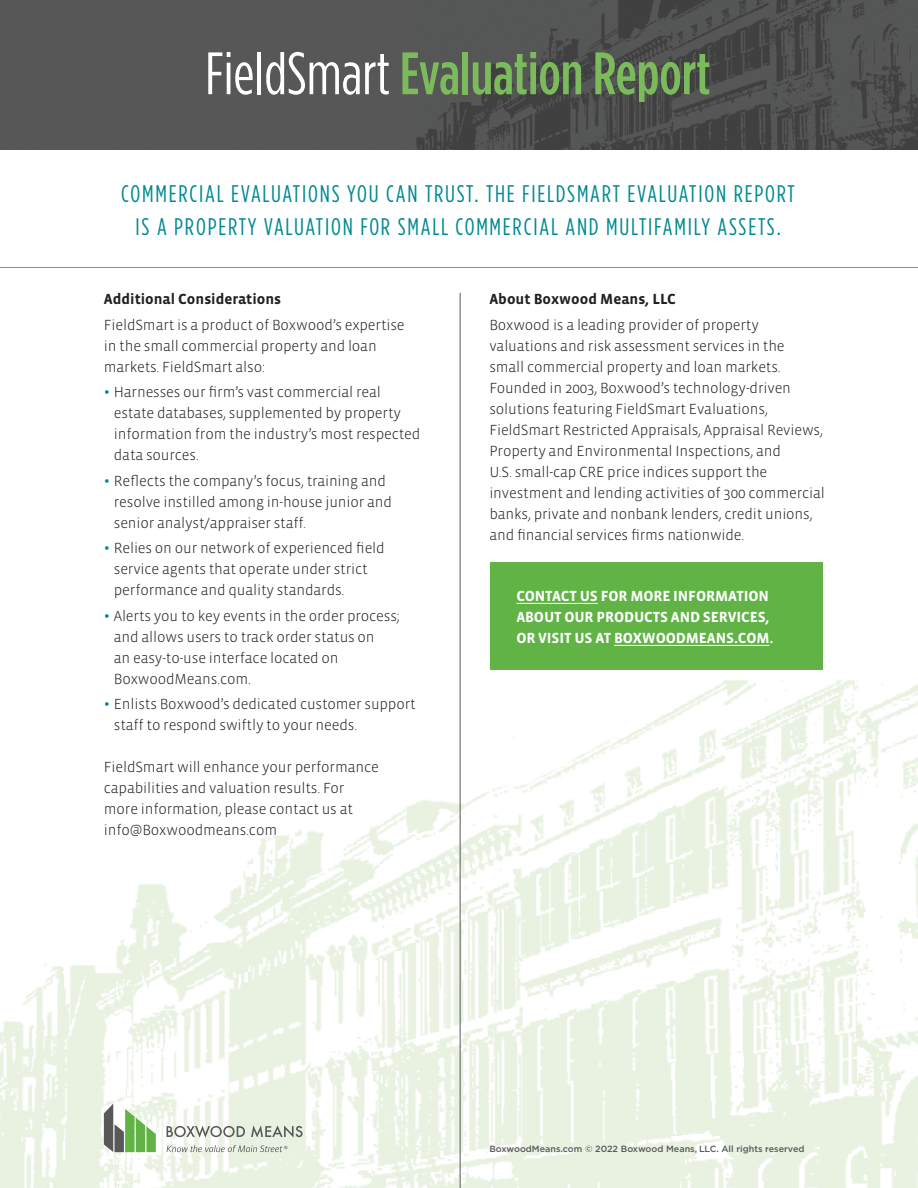
<style>
.page{position:relative;width:918px;height:1188px;background:#fff}
.page>*{position:absolute;margin:0;border:0;box-sizing:border-box;transform-origin:0 0}
.t1{font:500 59.7px "Gotham Condensed";color:#7cbb5b}
.t2{font:24px/33px "Gotham Condensed";letter-spacing:.075em;color:#008991;text-align:center}
.t3{font:300 15px/21px "Vista Sans";letter-spacing:-.01em;color:#231f20}
.t4{font:700 15px/21px "Vista Sans";letter-spacing:-.01em;color:#fff}
.t5{font:700 15px "Vista Sans";color:#231f20}
.t6{font:300 10.5px "Myriad Pro";color:#585858}
.t7{font:500 9px "Gotham";color:#575858}
.s1{font-weight:400;color:#fff}
.s2{font-weight:400;font-size:18px;color:#008991}
</style>
<div class="page">
<img style="left:0;top:437px;width:918px;height:751px">
<img style="left:0;top:0;width:918px;height:150px">
<hr style="left:460px;top:293px;width:1px;height:895px;background:#575858">
<hr style="left:0;top:267px;width:918px;height:1px;background:#8c8c8b">
<svg style="left:104px;top:1104px;width:52px;height:48px"></svg>
<svg style="left:167px;top:1126px;width:78px;height:12px"></svg>
<svg style="left:251px;top:1125px;width:52px;height:13px"></svg>
<svg style="left:167px;top:1145px;width:115px;height:7px"></svg>
<div style="left:490px;top:562px;width:333px;height:108px;background:#61b346"></div>
<hr style="left:516px;top:603px;width:82px;height:1px;background:#fff">
<hr style="left:614px;top:645px;width:156px;height:1px;background:#fff">
<p class="t1" style="left:205px;top:40px;width:507px"><span class="s1">FieldSmart</span> Evaluation Report</p>
<p class="t2" style="left:121px;top:177px;width:675px">COMMERCIAL EVALUATIONS YOU CAN TRUST. THE FIELDSMART EVALUATION REPORT<br>IS A PROPERTY VALUATION FOR SMALL COMMERCIAL AND MULTIFAMILY ASSETS.</p>
<p class="t5" style="left:104px;top:292px;width:179px">Additional Considerations</p>
<p class="t3" style="left:104px;top:315px;width:302px">FieldSmart is a product of Boxwood’s expertise in the small commercial property and loan markets. FieldSmart also:</p>
<p class="t3" style="left:114px;top:382px;width:308px;text-indent:-10px"><span class="s2">•</span> Harnesses our firm’s vast commercial real estate databases, supplemented by property information from the industry’s most respected data sources.</p>
<p class="t3" style="left:114px;top:471px;width:280px;text-indent:-10px"><span class="s2">•</span> Reflects the company’s focus, training and resolve instilled among in-house junior and senior analyst/appraiser staff.</p>
<p class="t3" style="left:114px;top:538px;width:272px;text-indent:-10px"><span class="s2">•</span> Relies on our network of experienced field service agents that operate under strict performance and quality standards.</p>
<p class="t3" style="left:114px;top:606px;width:287px;text-indent:-10px"><span class="s2">•</span> Alerts you to key events in the order process; and allows users to track order status on<br>an easy-to-use interface located on BoxwoodMeans.com.</p>
<p class="t3" style="left:114px;top:694px;width:303px;text-indent:-10px"><span class="s2">•</span> Enlists Boxwood’s dedicated customer support staff to respond swiftly to your needs.</p>
<p class="t3" style="left:104px;top:757px;width:277px">FieldSmart will enhance your performance capabilities and valuation results. For more information, please contact us at info@Boxwoodmeans.com</p>
<p class="t5" style="left:489px;top:292px;width:188px">About Boxwood Means, LLC</p>
<p class="t3" style="left:489px;top:315px;width:337px">Boxwood is a leading provider of property valuations and risk assessment services in the<br>small commercial property and loan markets.<br>Founded in 2003, Boxwood’s technology-driven solutions featuring FieldSmart Evaluations, FieldSmart Restricted Appraisals, Appraisal Reviews, Property and Environmental Inspections, and<br>U.S. small-cap CRE price indices support the investment and lending activities of 300 commercial banks, private and nonbank lenders, credit unions, and financial services firms nationwide.</p>
<p class="t4" style="left:516px;top:586px;width:259px">CONTACT US FOR MORE INFORMATION<br>ABOUT OUR PRODUCTS AND SERVICES,<br>OR VISIT US AT BOXWOODMEANS.COM.</p>
<p class="t6" style="left:284px;top:1144px;width:6px">®</p>
<p class="t7" style="left:489px;top:1143px;width:317px">BoxwoodMeans.com © 2022 Boxwood Means, LLC. All rights reserved</p>
</div>
